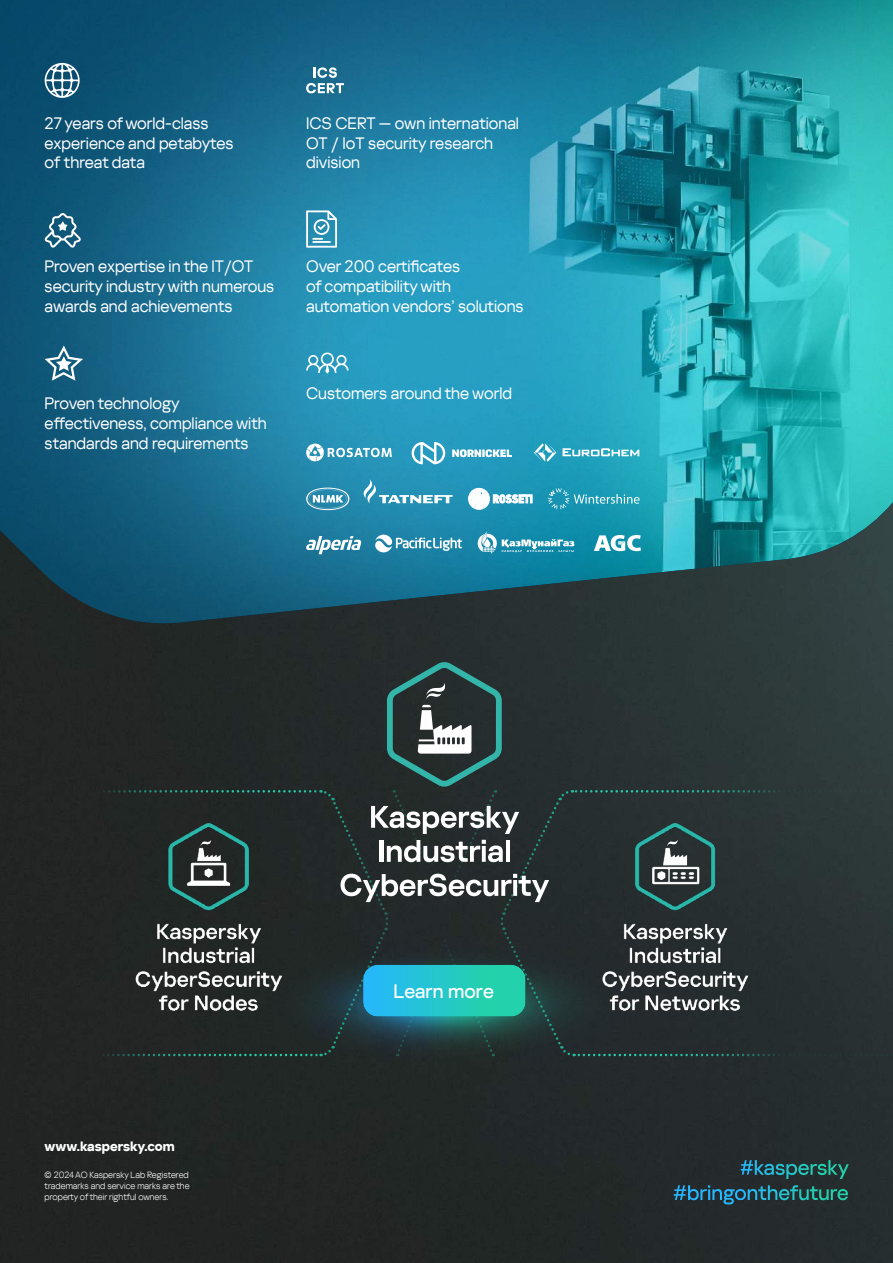
<style>
.page{position:relative;width:893px;height:1263px;background:#fff}
.page>*{position:absolute;margin:0;border:0;box-sizing:border-box;transform-origin:0 0}
.t1{font:500 19.5px "Kaspersky Sans Display";letter-spacing:.005em;color:#fff}
.t2{font:16.5px/19.8px "Kaspersky Sans Display";color:#fff}
.t3{font:700 13.5px "Kaspersky Sans Display";color:#fff}
.t4{font:300 9px/10.8px "Kaspersky Sans Display";color:#fff;text-align:justify}
</style>
<div class="page">
<img style="left:0;top:623px;width:893px;height:640px">
<img style="left:0;top:0;width:893px;height:623px">
<div style="left:259px;top:1058px;width:371px;height:7px;background:#222827"></div>
<img style="left:740px;top:1160px;width:13px;height:15px">
<img style="left:755px;top:1160px;width:9px;height:15px">
<svg style="left:764px;top:1164px;width:21px;height:11px"></svg>
<img style="left:786px;top:1164px;width:11px;height:15px">
<svg style="left:798px;top:1164px;width:29px;height:11px"></svg>
<img style="left:828px;top:1160px;width:10px;height:15px">
<img style="left:838px;top:1164px;width:11px;height:15px">
<img style="left:674px;top:1185px;width:12px;height:15px">
<img style="left:688px;top:1185px;width:11px;height:15px">
<svg style="left:700px;top:1185px;width:22px;height:15px"></svg>
<img style="left:723px;top:1189px;width:12px;height:15px">
<svg style="left:735px;top:1189px;width:22px;height:11px"></svg>
<img style="left:758px;top:1186px;width:8px;height:14px">
<img style="left:768px;top:1185px;width:9px;height:15px">
<svg style="left:779px;top:1189px;width:10px;height:11px"></svg>
<img style="left:790px;top:1185px;width:8px;height:15px">
<svg style="left:799px;top:1189px;width:10px;height:11px"></svg>
<img style="left:810px;top:1186px;width:8px;height:14px">
<svg style="left:819px;top:1189px;width:29px;height:11px"></svg>
<svg style="left:362px;top:479px;width:91px;height:25px"></svg>
<svg style="left:306px;top:536px;width:55px;height:18px"></svg>
<svg style="left:478px;top:531px;width:96px;height:22px"></svg>
<svg style="left:375px;top:535px;width:87px;height:17px"></svg>
<svg style="left:468px;top:488px;width:64px;height:21px"></svg>
<svg style="left:306px;top:444px;width:86px;height:17px"></svg>
<svg style="left:412px;top:442px;width:33px;height:22px"></svg>
<svg style="left:452px;top:449px;width:60px;height:8px"></svg>
<svg style="left:534px;top:443px;width:22px;height:19px"></svg>
<svg style="left:563px;top:448px;width:76px;height:8px"></svg>
<svg style="left:306px;top:488px;width:43px;height:22px"></svg>
<svg style="left:45px;top:213px;width:36px;height:35px"></svg>
<svg style="left:306px;top:210px;width:31px;height:38px"></svg>
<svg style="left:306px;top:352px;width:43px;height:22px"></svg>
<svg style="left:45px;top:345px;width:38px;height:36px"></svg>
<svg style="left:548px;top:488px;width:92px;height:21px"></svg>
<svg style="left:45px;top:63px;width:35px;height:35px"></svg>
<svg style="left:306px;top:67px;width:38px;height:26px"></svg>
<svg style="left:594px;top:535px;width:47px;height:16px"></svg>
<svg style="left:0;top:662px;width:893px;height:396px"></svg>
<img style="left:573px;top:823px;width:203px;height:203px">
<img style="left:107px;top:823px;width:203px;height:203px">
<p class="t2" style="left:45px;top:115px;width:191px">27 years of world-class experience and petabytes of threat data</p>
<p class="t2" style="left:306px;top:115px;width:214px">ICS CERT — own international<br>OT / IoT security research division</p>
<p class="t2" style="left:45px;top:256px;width:231px">Proven expertise in the IT/OT security industry with numerous awards and achievements</p>
<p class="t2" style="left:306px;top:256px;width:219px">Over 200 certificates<br>of compatibility with automation vendors’ solutions</p>
<p class="t2" style="left:45px;top:395px;width:224px">Proven technology effectiveness, compliance with standards and requirements</p>
<p class="t2" style="left:306px;top:385px;width:207px">Customers around the world</p>
<p class="t3" style="left:45px;top:1135px;width:132px">www.kaspersky.com</p>
<p class="t4" style="left:45px;top:1169px;width:146px">© 2024 AO Kaspersky Lab Registered trademarks and service marks are the property of their rightful owners.</p>
<p class="t1" style="left:393px;top:980px;width:102px">Learn more</p>
</div>
